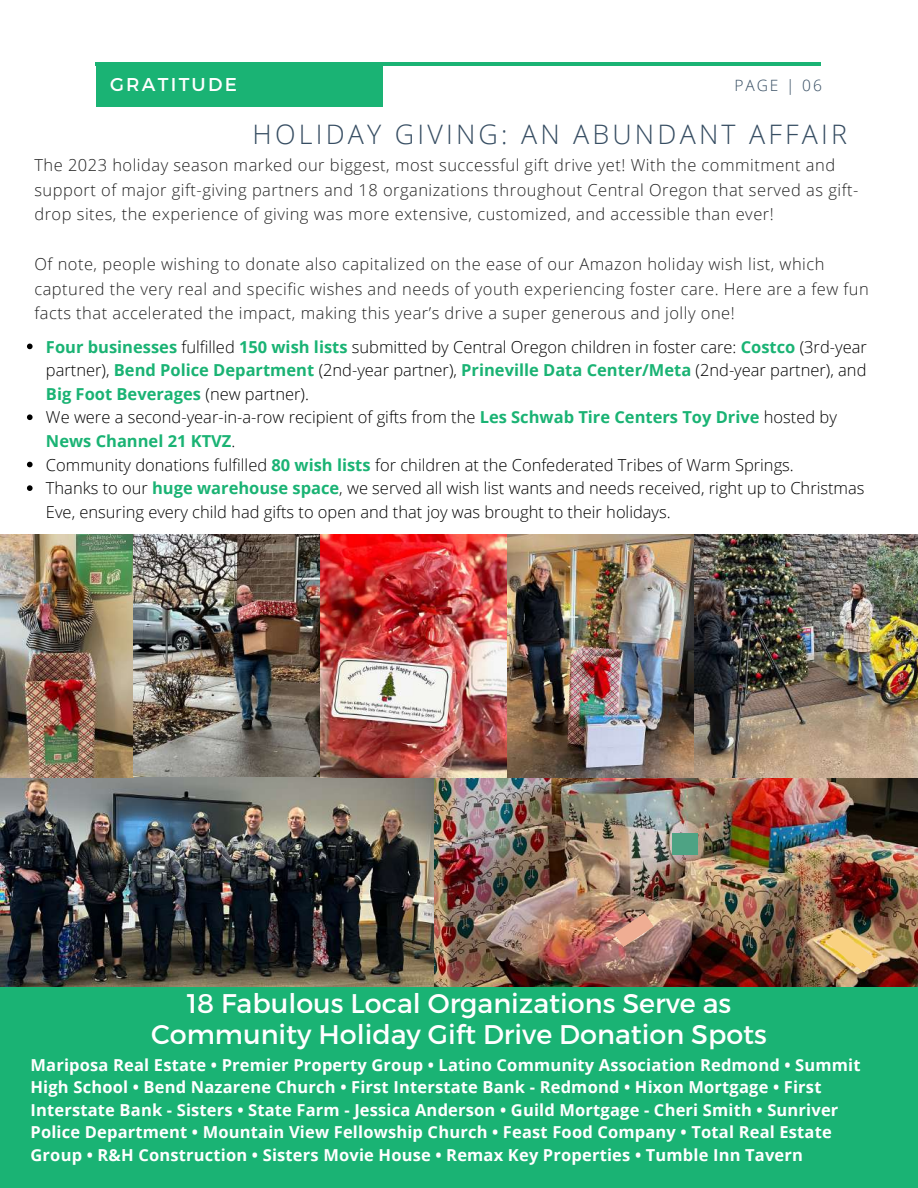
<style>
.page{position:relative;width:918px;height:1188px;background:#fff}
.page>*{position:absolute;margin:0;border:0;box-sizing:border-box;transform-origin:0 0}
.t1{font:27px/30.3px "Montserrat";color:#fff;text-align:center}
.t2{font:300 26.85px "Open Sans";letter-spacing:.12em;color:#364d62}
.t3{font:18.6px "Montserrat";letter-spacing:.12em;color:#fff}
.t4{font:300 16.5px/23.5px "Open Sans";color:#000}
.t5{font:300 16.5px/24.8px "Open Sans";letter-spacing:.03em;color:#222}
.t6{font:700 16.5px/22.5px "Open Sans";letter-spacing:.01em;color:#fff}
.t7{font:300 15.6px "Open Sans";letter-spacing:.12em;color:#364d62}
.s1{font-weight:700;color:#1ab374}
</style>
<div class="page">
<hr style="left:96px;top:62px;width:725px;height:4px;background:#1ab374">
<div style="left:96px;top:62px;width:287px;height:44px;background:#1ab374"></div>
<div style="left:0;top:973px;width:918px;height:215px;background:#1ab374"></div>
<img style="left:0;top:777px;width:918px;height:210px">
<img style="left:0;top:535px;width:333px;height:243px">
<img style="left:498px;top:535px;width:420px;height:243px">
<img style="left:320px;top:535px;width:187px;height:242px">
<div style="left:672px;top:833px;width:26px;height:21px;background:#4ea384"></div>
<svg style="left:27px;top:344px;width:6px;height:5px"></svg>
<svg style="left:27px;top:414px;width:6px;height:6px"></svg>
<svg style="left:27px;top:462px;width:6px;height:5px"></svg>
<svg style="left:27px;top:485px;width:6px;height:6px"></svg>
<svg style="left:614px;top:913px;width:40px;height:34px"></svg>
<svg style="left:826px;top:928px;width:49px;height:45px"></svg>
<p class="t3" style="left:110px;top:73px;width:128px">GRATITUDE</p>
<p class="t7" style="left:735px;top:74px;width:89px">PAGE | 06</p>
<h2 class="t2" style="left:253px;top:116px;width:596px">HOLIDAY GIVING: AN ABUNDANT AFFAIR</h2>
<p class="t5" style="left:34px;top:152px;width:825px">The 2023 holiday season marked our biggest, most successful gift drive yet! With the commitment and support of major gift-giving partners and 18 organizations throughout Central Oregon that served as gift&shy;drop sites, the experience of giving was more extensive, customized, and accessible than ever!</p>
<p class="t5" style="left:34px;top:251px;width:836px">Of note, people wishing to donate also capitalized on the ease of our Amazon holiday wish list, which captured the very real and specific wishes and needs of youth experiencing foster care. Here are a few fun facts that accelerated the impact, making this year’s drive a super generous and jolly one!</p>
<p class="t4" style="left:46px;top:334px;width:822px"><span class="s1">Four businesses</span> fulfilled <span class="s1">150 wish lists</span> submitted by Central Oregon children in foster care: <span class="s1">Costco</span> (3rd-year partner), <span class="s1">Bend Police Department</span> (2nd-year partner), <span class="s1">Prineville Data Center/Meta</span> (2nd-year partner), and <span class="s1">Big Foot Beverages</span> (new partner).<br>We were a second-year-in-a-row recipient of gifts from the <span class="s1">Les Schwab Tire Centers Toy Drive</span> hosted by <span class="s1">News Channel 21 KTVZ</span>.<br>Community donations fulfilled <span class="s1">80 wish lists</span> for children at the Confederated Tribes of Warm Springs.<br>Thanks to our <span class="s1">huge warehouse space</span>, we served all wish list wants and needs received, right up to Christmas Eve, ensuring every child had gifts to open and that joy was brought to their holidays.</p>
<h1 class="t1" style="left:151px;top:987px;width:617px">18 Fabulous Local Organizations Serve as<br>Community Holiday Gift Drive Donation Spots</h1>
<p class="t6" style="left:30px;top:1053px;width:832px">Mariposa Real Estate • Premier Property Group • Latino Community Association Redmond • Summit High School • Bend Nazarene Church • First Interstate Bank - Redmond • Hixon Mortgage • First Interstate Bank - Sisters • State Farm - Jessica Anderson • Guild Mortgage - Cheri Smith • Sunriver Police Department • Mountain View Fellowship Church • Feast Food Company • Total Real Estate Group • R&amp;H Construction • Sisters Movie House • Remax Key Properties • Tumble Inn Tavern</p>
</div>
